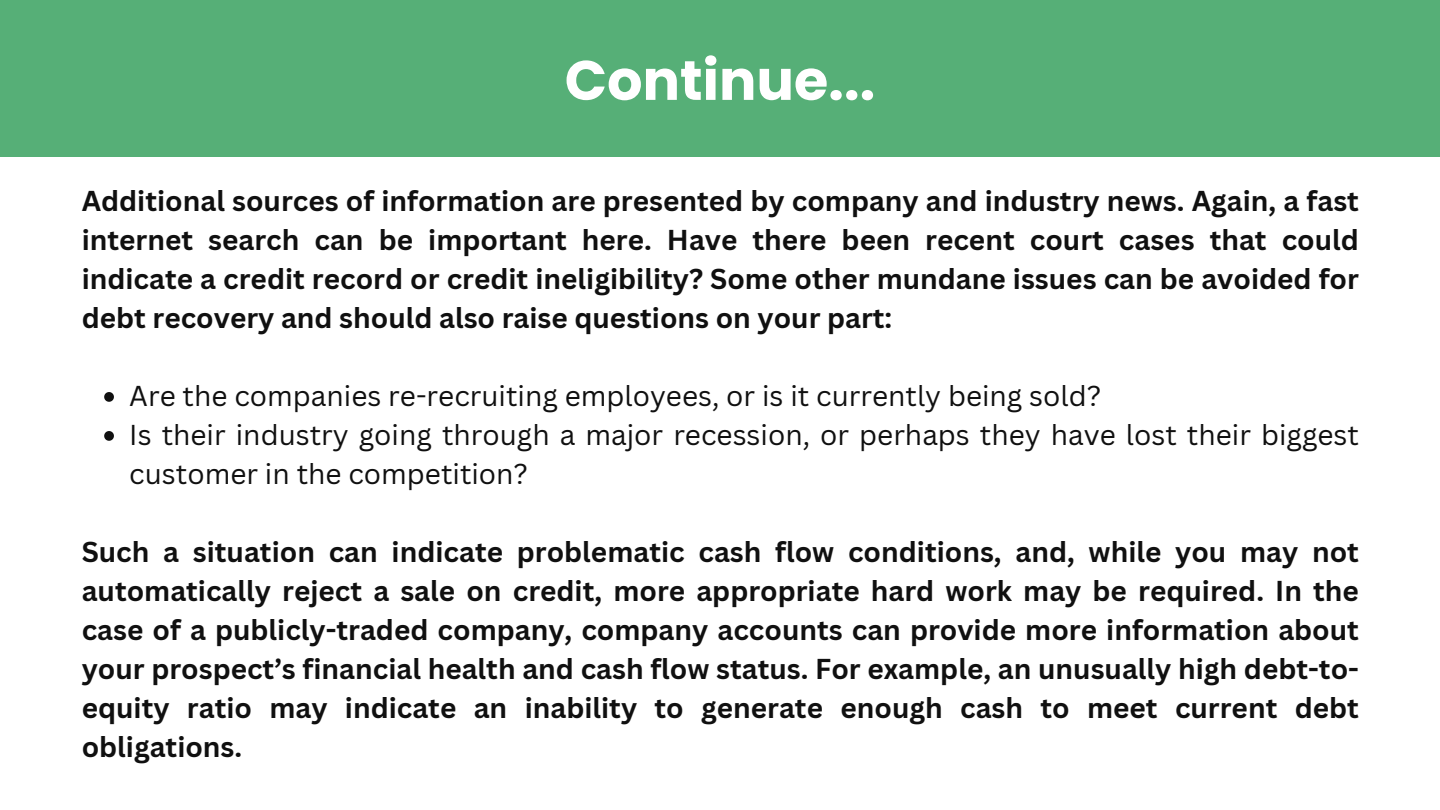
<style>
.page{position:relative;width:1440px;height:810px;background:#fff}
.page>*{position:absolute;margin:0;border:0;box-sizing:border-box;transform-origin:0 0}
.t1{font:700 55.6px "Poppins";color:#fff}
.t2{font:700 28px/39px "Canva Sans";color:#101010;text-align:justify}
.t3{font:28px/39px "Canva Sans";color:#101010}
</style>
<div class="page">
<div style="left:0;top:0;width:1440px;height:157px;background:#56af77"></div>
<svg style="left:104px;top:392px;width:10px;height:10px"></svg>
<svg style="left:104px;top:431px;width:10px;height:10px"></svg>
<h1 class="t1" style="left:565px;top:42px;width:312px">Continue...</h1>
<h2 class="t2" style="left:82px;top:181px;width:1279px">Additional sources of information are presented by company and industry news. Again, a fast internet search can be important here. Have there been recent court cases that could indicate a credit record or credit ineligibility? Some other mundane issues can be avoided for debt recovery and should also raise questions on your part:</h2>
<p class="t3" style="left:129px;top:376px;width:973px">Are the companies re-recruiting employees, or is it currently being sold?</p>
<p class="t3" style="left:129px;top:415px;width:1231px">Is their industry going through a major recession, or perhaps they have lost their biggest customer in the competition?</p>
<h2 class="t2" style="left:82px;top:532px;width:1279px">Such a situation can indicate problematic cash flow conditions, and, while you may not automatically reject a sale on credit, more appropriate hard work may be required. In the case of a publicly-traded company, company accounts can provide more information about your prospect’s financial health and cash flow status. For example, an unusually high debt-to&shy;equity ratio may indicate an inability to generate enough cash to meet current debt obligations.</h2>
</div>
